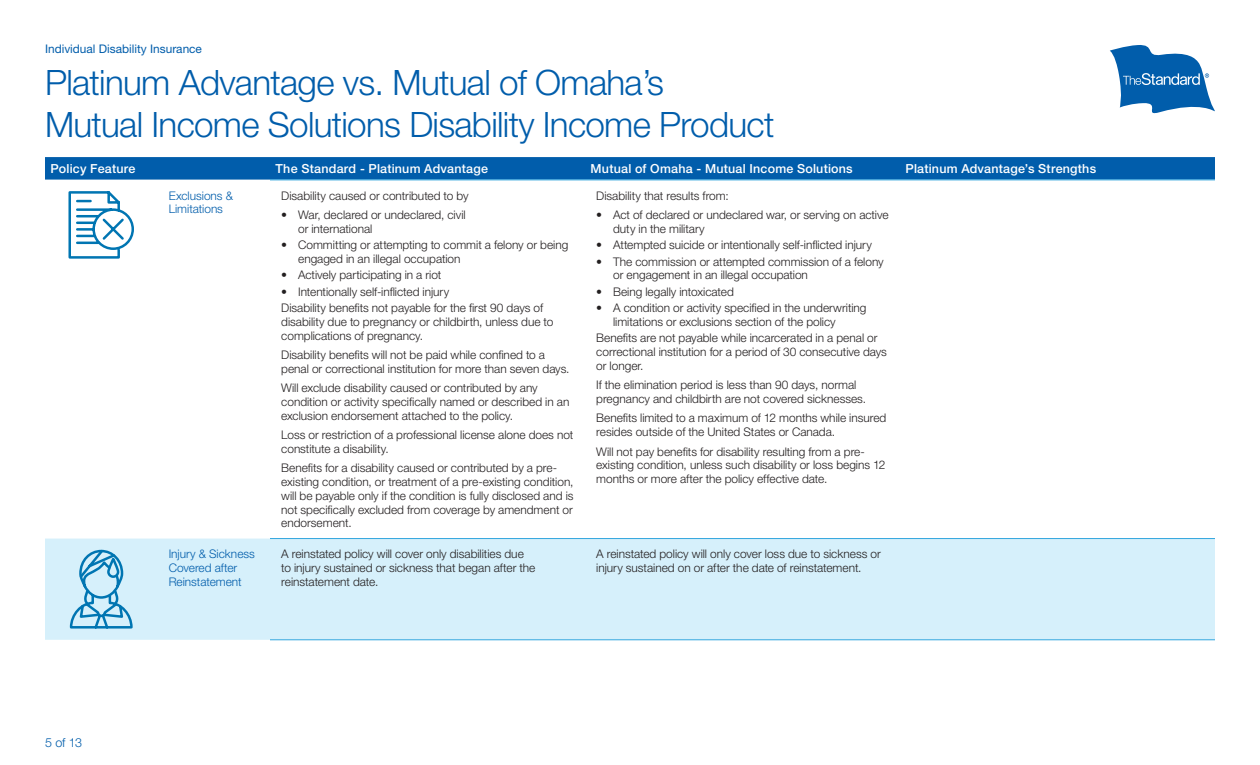
<style>
.page{position:relative;width:1260px;height:765px;background:#fff}
.page>*{position:absolute;margin:0;border:0;box-sizing:border-box;transform-origin:0 0}
.t1{font:300 35px/42px "Helvetica Neue LT Std";letter-spacing:-.02em;color:#015dab}
.t2{font:500 12.5px "Helvetica Neue LT Std";letter-spacing:.015em;color:#fff}
.t3{font:300 12.5px "Helvetica Neue LT Std";color:#015dab}
.TABLE_BODY{font:300 11.88px/13.8px "Helvetica Neue LT Std";color:#231f20}
.TABLE_BODY-2{font:300 11.88px/13.8px "Helvetica Neue LT Std";color:#015dab}
.t4{font:11.88px "Helvetica Neue LT Std";color:#015dab}
</style>
<div class="page">
<svg style="left:1110px;top:45px;width:105px;height:69px"></svg>
<svg style="left:45px;top:157px;width:1170px;height:23px;background:#0560ad"></svg>
<div style="left:45px;top:539px;width:1170px;height:101px;background:#d6f0fb"></div>
<hr style="left:270px;top:180px;width:315px;height:1px;background:#32a6de">
<hr style="left:585px;top:180px;width:315px;height:1px;background:#32a6de">
<hr style="left:900px;top:180px;width:315px;height:1px;background:#32a6de">
<hr style="left:270px;top:538px;width:315px;height:1px;background:#32a6de">
<hr style="left:585px;top:538px;width:315px;height:1px;background:#32a6de">
<hr style="left:900px;top:538px;width:315px;height:1px;background:#32a6de">
<hr style="left:270px;top:639px;width:315px;height:1px;background:#32a6de">
<hr style="left:585px;top:639px;width:315px;height:1px;background:#32a6de">
<hr style="left:900px;top:639px;width:315px;height:1px;background:#32a6de">
<svg style="left:68px;top:191px;width:66px;height:68px"></svg>
<svg style="left:69px;top:548px;width:65px;height:82px;background:#9ed0e8"></svg>
<p class="t4" style="left:45px;top:42px;width:159px">Individual Disability Insurance</p>
<h1 class="t1" style="left:45px;top:61px;width:731px">Platinum Advantage vs. Mutual of Omaha’s<br>Mutual Income Solutions Disability Income Product</h1>
<p class="t2" style="left:51px;top:161px;width:86px">Policy Feature</p>
<p class="t2" style="left:276px;top:161px;width:214px">The Standard - Platinum Advantage</p>
<p class="t2" style="left:591px;top:161px;width:264px">Mutual of Omaha - Mutual Income Solutions</p>
<p class="t2" style="left:906px;top:161px;width:192px">Platinum Advantage’s Strengths</p>
<p class="TABLE_BODY-2" style="left:169px;top:188px;width:66px">Exclusions &amp;<br>Limitations</p>
<p class="TABLE_BODY" style="left:281px;top:188px;width:189px">Disability caused or contributed to by</p>
<p class="TABLE_BODY" style="left:298px;top:208px;width:169px;text-indent:-17px">• War, declared or undeclared, civil or international</p>
<p class="TABLE_BODY" style="left:298px;top:238px;width:272px;text-indent:-17px">• Committing or attempting to commit a felony or being engaged in an illegal occupation</p>
<p class="TABLE_BODY" style="left:281px;top:268px;width:162px">• Actively participating in a riot</p>
<p class="TABLE_BODY" style="left:281px;top:285px;width:169px">• Intentionally self-inflicted injury</p>
<p class="TABLE_BODY" style="left:281px;top:301px;width:274px">Disability benefits not payable for the first 90 days of disability due to pregnancy or childbirth, unless due to complications of pregnancy.</p>
<p class="TABLE_BODY" style="left:281px;top:348px;width:290px">Disability benefits will not be paid while confined to a penal or correctional institution for more than seven days.</p>
<p class="TABLE_BODY" style="left:281px;top:381px;width:290px">Will exclude disability caused or contributed by any condition or activity specifically named or described in an exclusion endorsement attached to the policy.</p>
<p class="TABLE_BODY" style="left:281px;top:428px;width:294px">Loss or restriction of a professional license alone does not constitute a disability.</p>
<p class="TABLE_BODY" style="left:281px;top:461px;width:294px">Benefits for a disability caused or contributed by a pre&shy;existing condition, or treatment of a pre-existing condition, will be payable only if the condition is fully disclosed and is not specifically excluded from coverage by amendment or endorsement.</p>
<p class="TABLE_BODY" style="left:596px;top:188px;width:134px">Disability that results from:</p>
<p class="TABLE_BODY" style="left:613px;top:208px;width:277px;text-indent:-17px">• Act of declared or undeclared war, or serving on active duty in the military</p>
<p class="TABLE_BODY" style="left:596px;top:238px;width:277px">• Attempted suicide or intentionally self-inflicted injury</p>
<p class="TABLE_BODY" style="left:613px;top:254px;width:272px;text-indent:-17px">• The commission or attempted commission of a felony or engagement in an illegal occupation</p>
<p class="TABLE_BODY" style="left:596px;top:285px;width:139px">• Being legally intoxicated</p>
<p class="TABLE_BODY" style="left:613px;top:301px;width:255px;text-indent:-17px">• A condition or activity specified in the underwriting limitations or exclusions section of the policy</p>
<p class="TABLE_BODY" style="left:596px;top:331px;width:292px">Benefits are not payable while incarcerated in a penal or correctional institution for a period of 30 consecutive days or longer.</p>
<p class="TABLE_BODY" style="left:596px;top:378px;width:271px">If the elimination period is less than 90 days, normal pregnancy and childbirth are not covered sicknesses.</p>
<p class="TABLE_BODY" style="left:596px;top:411px;width:292px">Benefits limited to a maximum of 12 months while insured resides outside of the United States or Canada.</p>
<p class="TABLE_BODY" style="left:596px;top:444px;width:291px">Will not pay benefits for disability resulting from a pre&shy;existing condition, unless such disability or loss begins 12 months or more after the policy effective date.</p>
<p class="t3" style="left:45px;top:735px;width:39px">5 of 13</p>
<p class="TABLE_BODY-2" style="left:169px;top:547px;width:88px">Injury &amp; Sickness<br>Covered after<br>Reinstatement</p>
<p class="TABLE_BODY" style="left:281px;top:547px;width:256px">A reinstated policy will cover only disabilities due to injury sustained or sickness that began after the reinstatement date.</p>
<p class="TABLE_BODY" style="left:596px;top:547px;width:286px">A reinstated policy will only cover loss due to sickness or injury sustained on or after the date of reinstatement.</p>
</div>
